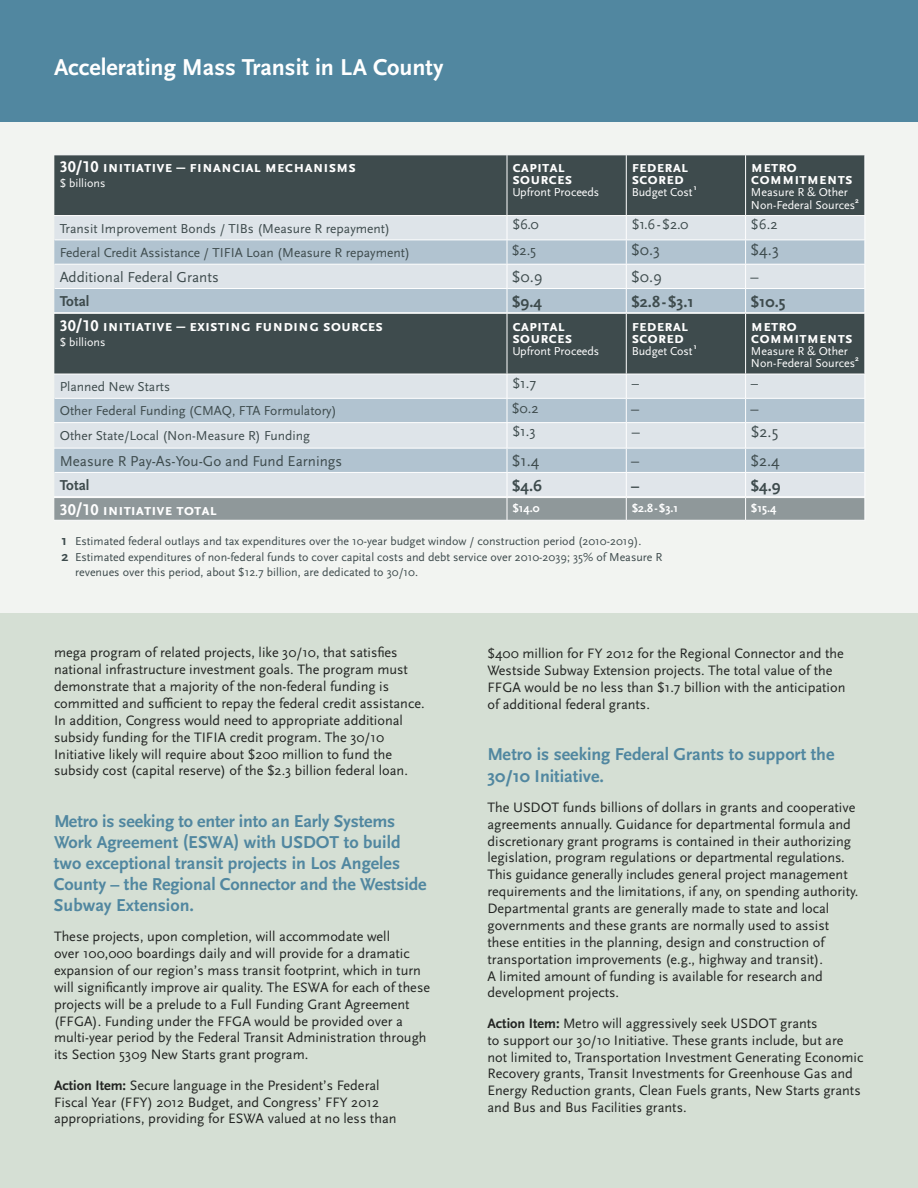
<style>
.page{position:relative;width:918px;height:1188px;background:#d5dfd4}
.page>*{position:absolute;margin:0;border:0;box-sizing:border-box;transform-origin:0 0}
.t1{font:700 24px "Scala Sans";color:#fff}
.t2{font:700 18px/21px "Scala Sans";color:#5187a0}
.t3{font:700 16.2px/12.1px "Scala Sans Caps";color:#fff}
.t4{font:16.2px "Scala Sans";color:#3e4b4d}
.t5{font:700 16.2px "Scala Sans";color:#3e4b4d}
.t6{font:15px "Scala Sans";color:#3e4b4d}
.t7{font:700 15px "Scala Sans";color:#3e4b4d}
.t8{font:14.55px "Scala Sans";color:#3e4b4d}
.t9{font:14.25px/16.8px "Scala Sans";color:#222422}
.t10{font:13.5px "Scala Sans";color:#3e4b4d}
.t11{font:12px/16.8px "Scala Sans";color:#3e4b4d}
.t12{font:12px/12.1px "Scala Sans";color:#fff}
.t13{font:700 12px "Scala Sans";color:#fff}
.t14{font:700 7.5px "Scala Sans";color:#fff}
.s1{font-weight:700;font-size:14.25px}
.s2{font-family:"Scala Sans Expert"}
.s3{font-weight:700}
</style>
<div class="page">
<div style="left:0;top:122px;width:918px;height:491px;background:#f2f4f1"></div>
<div style="left:54px;top:155px;width:811px;height:60px;background:#3e4b4d"></div>
<hr style="left:54px;top:154px;width:453px;height:1px;background:#fff">
<hr style="left:507px;top:154px;width:119px;height:1px;background:#fff">
<hr style="left:507px;top:155px;width:1px;height:60px;background:#fff">
<hr style="left:626px;top:154px;width:120px;height:1px;background:#fff">
<hr style="left:626px;top:155px;width:1px;height:60px;background:#fff">
<hr style="left:746px;top:154px;width:119px;height:1px;background:#fff">
<hr style="left:745px;top:155px;width:1px;height:60px;background:#fff">
<hr style="left:865px;top:155px;width:1px;height:60px;background:#fff">
<hr style="left:54px;top:215px;width:453px;height:1px;background:#fff">
<hr style="left:507px;top:215px;width:119px;height:1px;background:#fff">
<hr style="left:626px;top:215px;width:120px;height:1px;background:#fff">
<hr style="left:746px;top:215px;width:119px;height:1px;background:#fff">
<svg style="left:54px;top:216px;width:811px;height:96px;background:#c9d4dd"></svg>
<hr style="left:55px;top:264px;width:452px;height:1px;background:#fff">
<hr style="left:507px;top:288px;width:119px;height:1px;background:#fff">
<hr style="left:626px;top:288px;width:120px;height:1px;background:#fff">
<hr style="left:746px;top:288px;width:119px;height:1px;background:#fff">
<hr style="left:507px;top:312px;width:119px;height:1px;background:#fff">
<hr style="left:626px;top:312px;width:120px;height:1px;background:#fff">
<hr style="left:746px;top:312px;width:119px;height:1px;background:#fff">
<div style="left:54px;top:314px;width:811px;height:60px;background:#3e4b4d"></div>
<hr style="left:54px;top:313px;width:453px;height:1px;background:#fff">
<hr style="left:507px;top:313px;width:119px;height:1px;background:#fff">
<hr style="left:507px;top:314px;width:1px;height:60px;background:#fff">
<hr style="left:626px;top:313px;width:120px;height:1px;background:#fff">
<hr style="left:626px;top:314px;width:1px;height:60px;background:#fff">
<hr style="left:746px;top:313px;width:119px;height:1px;background:#fff">
<hr style="left:745px;top:314px;width:1px;height:60px;background:#fff">
<hr style="left:865px;top:314px;width:1px;height:60px;background:#fff">
<svg style="left:54px;top:375px;width:811px;height:145px;background:#c5cfd6"></svg>
<hr style="left:54px;top:520px;width:453px;height:1px;background:#fff">
<hr style="left:507px;top:520px;width:119px;height:1px;background:#fff">
<hr style="left:626px;top:520px;width:120px;height:1px;background:#fff">
<hr style="left:746px;top:520px;width:119px;height:1px;background:#fff">
<div style="left:0;top:0;width:918px;height:122px;background:#5187a0"></div>
<h1 class="t1" style="left:54px;top:54px;width:391px">Accelerating Mass Transit in LA County</h1>
<p class="t3" style="left:60px;top:161px;width:298px">30/10 initiative – financial mechanisms</p>
<p class="t12" style="left:60px;top:178px;width:47px">$ billions</p>
<p class="t3" style="left:512px;top:161px;width:61px">capital sources</p>
<p class="t12" style="left:512px;top:187px;width:88px">Upfront Proceeds</p>
<p class="t3" style="left:632px;top:161px;width:58px">federal scored</p>
<p class="t12" style="left:632px;top:187px;width:62px">Budget Cost</p>
<p class="t14" style="left:694px;top:184px;width:4px">1</p>
<p class="t3" style="left:751px;top:161px;width:103px">metro commitments</p>
<p class="t12" style="left:751px;top:187px;width:106px">Measure R &amp; Other<br>Non-Federal Sources</p>
<p class="t14" style="left:855px;top:196px;width:5px">2</p>
<p class="t10" style="left:60px;top:221px;width:332px">Transit Improvement Bonds / TIBs (Measure R repayment)</p>
<p class="t8" style="left:512px;top:217px;width:28px">$6.0</p>
<p class="t8" style="left:632px;top:217px;width:58px">$1.6-$2.0</p>
<p class="t8" style="left:751px;top:217px;width:28px">$6.2</p>
<p class="t10" style="left:60px;top:245px;width:352px">Federal Credit Assistance / TIFIA Loan (Measure R repayment)</p>
<p class="t8" style="left:512px;top:242px;width:26px">$2.5</p>
<p class="t4" style="left:631px;top:241px;width:30px">$0.3</p>
<p class="t4" style="left:750px;top:241px;width:30px">$4.3</p>
<p class="t6" style="left:60px;top:269px;width:161px">Additional Federal Grants</p>
<p class="t4" style="left:512px;top:268px;width:32px">$0.9</p>
<p class="t4" style="left:631px;top:268px;width:32px">$0.9</p>
<p class="t4" style="left:750px;top:268px;width:10px">–</p>
<p class="t7" style="left:60px;top:293px;width:31px">Total</p>
<p class="t5" style="left:512px;top:293px;width:32px">$9.4</p>
<p class="t5" style="left:631px;top:293px;width:64px">$2.8-$3.1</p>
<p class="t5" style="left:750px;top:293px;width:37px">$10.5</p>
<p class="t3" style="left:60px;top:319px;width:325px">30/10 initiative – existing funding sources</p>
<p class="t12" style="left:60px;top:336px;width:47px">$ billions</p>
<p class="t3" style="left:512px;top:319px;width:61px">capital sources</p>
<p class="t12" style="left:512px;top:345px;width:88px">Upfront Proceeds</p>
<p class="t3" style="left:751px;top:319px;width:103px">metro commitments</p>
<p class="t12" style="left:751px;top:345px;width:106px">Measure R &amp; Other<br>Non-Federal Sources</p>
<p class="t14" style="left:855px;top:355px;width:5px">2</p>
<p class="t3" style="left:632px;top:319px;width:58px">federal scored</p>
<p class="t12" style="left:632px;top:345px;width:62px">Budget Cost</p>
<p class="t14" style="left:694px;top:342px;width:4px">1</p>
<p class="t10" style="left:60px;top:379px;width:112px">Planned New Starts</p>
<p class="t8" style="left:512px;top:375px;width:25px">$1.7</p>
<p class="t8" style="left:632px;top:375px;width:9px">–</p>
<p class="t8" style="left:751px;top:375px;width:9px">–</p>
<p class="t10" style="left:60px;top:404px;width:278px">Other Federal Funding (CMAQ, FTA Formulatory)</p>
<p class="t8" style="left:512px;top:401px;width:28px">$0.2</p>
<p class="t4" style="left:631px;top:400px;width:10px">–</p>
<p class="t4" style="left:750px;top:400px;width:10px">–</p>
<p class="t10" style="left:60px;top:429px;width:252px">Other State/Local (Non-Measure R) Funding</p>
<p class="t8" style="left:512px;top:424px;width:25px">$1.3</p>
<p class="t4" style="left:632px;top:423px;width:10px">–</p>
<p class="t4" style="left:751px;top:423px;width:29px">$2.5</p>
<p class="t6" style="left:60px;top:453px;width:284px">Measure R Pay-As-You-Go and Fund Earnings</p>
<p class="t4" style="left:512px;top:452px;width:29px">$1.4</p>
<p class="t4" style="left:631px;top:452px;width:10px">–</p>
<p class="t4" style="left:750px;top:452px;width:31px">$2.4</p>
<p class="t7" style="left:60px;top:477px;width:31px">Total</p>
<p class="t5" style="left:512px;top:477px;width:32px">$4.6</p>
<p class="t5" style="left:631px;top:477px;width:10px">–</p>
<p class="t5" style="left:750px;top:477px;width:32px">$4.9</p>
<p class="t3" style="left:60px;top:504px;width:159px">30/10 initiative total</p>
<p class="t13" style="left:512px;top:501px;width:29px">$14.0</p>
<p class="t13" style="left:632px;top:501px;width:48px">$2.8-$3.1</p>
<p class="t13" style="left:751px;top:501px;width:27px">$15.4</p>
<p class="t11" style="left:62px;top:532px;width:603px"><span class="s1">1</span> Estimated federal outlays and tax expenditures over the 10-year budget window / construction period (2010-2019).<br><span class="s1">2</span> Estimated expenditures of non-federal funds to cover capital costs and debt service over 2010-2039; 35% of Measure R</p>
<p class="t11" style="left:75px;top:564px;width:345px">revenues over this period, about $12.7 billion, are dedicated to 30/10.</p>
<p class="t9" style="left:54px;top:645px;width:372px">mega program of related projects, like 30/10, that satisfies national infrastructure investment goals. The program must demonstrate that a majority of the non-federal funding is committed and su<span class="s2">;</span>cient to repay the federal credit assistance.<br>In addition, Congress would need to appropriate additional subsidy funding for the TIFIA credit program. The 30/10<br>Initiative likely will require about $200 million to fund the subsidy cost (capital reserve) of the $2.3 billion federal loan.</p>
<p class="t2" style="left:54px;top:811px;width:374px">Metro is seeking to enter into an Early Systems Work Agreement (ESWA) with USDOT to build two exceptional transit projects in Los Angeles County – the Regional Connector and the Westside Subway Extension.</p>
<p class="t9" style="left:54px;top:928px;width:378px">These projects, upon completion, will accommodate well<br>over 100,000 boardings daily and will provide for a dramatic expansion of our region’s mass transit footprint, which in turn will signi<span class="s2">&gt;</span>cantly improve air quality. The ESWA for each of these projects will be a prelude to a Full Funding Grant Agreement (FFGA). Funding under the FFGA would be provided over a multi-year period by the Federal Transit Administration through its Section 5309 New Starts grant program.</p>
<p class="t9" style="left:54px;top:1077px;width:344px"><span class="s3">Action Item:</span> Secure language in the President’s Federal<br>Fiscal Year (FFY) 2012 Budget, and Congress’ FFY 2012 appropriations, providing for ESWA valued at no less than</p>
<p class="t9" style="left:487px;top:646px;width:359px">$400 million for FY 2012 for the Regional Connector and the Westside Subway Extension projects. The total value of the FFGA would be no less than $1.7 billion with the anticipation of additional federal grants.</p>
<p class="t2" style="left:488px;top:745px;width:349px">Metro is seeking Federal Grants to support the<br>30/10 Initiative.</p>
<p class="t9" style="left:488px;top:799px;width:372px">The USDOT funds billions of dollars in grants and cooperative agreements annually. Guidance for departmental formula and discretionary grant programs is contained in their authorizing legislation, program regulations or departmental regulations.<br>This guidance generally includes general project management requirements and the limitations, if any, on spending authority.<br>Departmental grants are generally made to state and local governments and these grants are normally used to assist these entities in the planning, design and construction of transportation improvements (e.g., highway and transit).<br>A limited amount of funding is available for research and development projects.</p>
<p class="t9" style="left:488px;top:1015px;width:377px"><span class="s3">Action Item:</span> Metro will aggressively seek USDOT grants<br>to support our 30/10 Initiative. These grants include, but are not limited to, Transportation Investment Generating Economic Recovery grants, Transit Investments for Greenhouse Gas and Energy Reduction grants, Clean Fuels grants, New Starts grants and Bus and Bus Facilities grants.</p>
</div>
